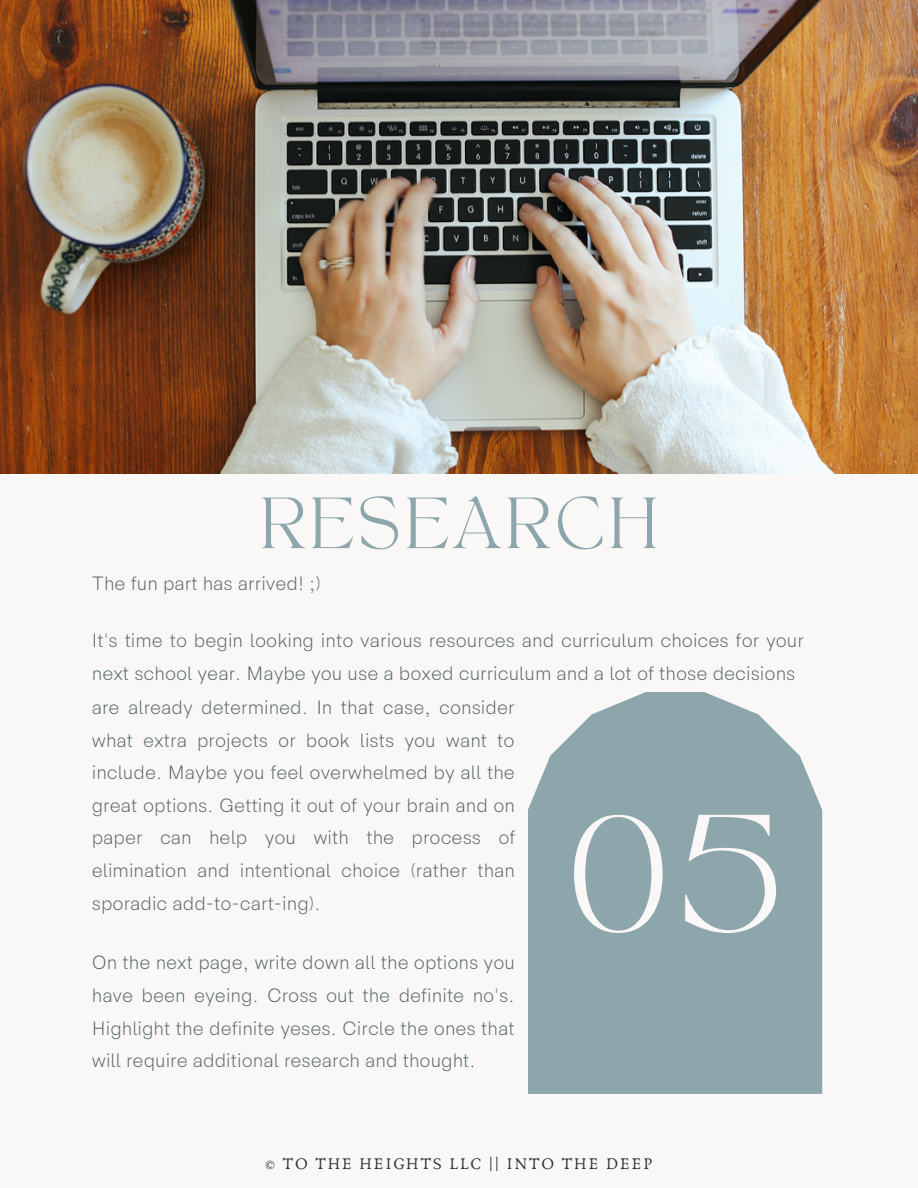
<style>
.page{position:relative;width:918px;height:1188px;background:#faf8f6}
.page>*{position:absolute;margin:0;border:0;box-sizing:border-box;transform-origin:0 0}
.t1{font:112.5px "TANAEGEAN";color:#faf8f6}
.t2{font:50.55px "TANAEGEAN";letter-spacing:.085em;color:#8da6ac}
.t3{font:300 19.5px/32.7px "HK Sentiments";color:#546366;text-align:justify}
.t4{font:16.95px "Anaktoria";letter-spacing:.1em;color:#303030}
</style>
<div class="page">
<img style="left:0;top:0;width:918px;height:473px">
<svg style="left:528px;top:692px;width:294px;height:402px;fill:#8da6ac"></svg>
<p class="t2" style="left:260px;top:494px;width:399px">RESEARCH</p>
<p class="t3" style="left:92px;top:568px;width:231px">The fun part has arrived! ;)</p>
<p class="t3" style="left:92px;top:625px;width:714px">It's time to begin looking into various resources and curriculum choices for your next school year. Maybe you use a boxed curriculum and a lot of those decisions</p>
<p class="t3" style="left:92px;top:692px;width:425px">are already determined. In that case, consider what extra projects or book lists you want to include. Maybe you feel overwhelmed by all the great options. Getting it out of your brain and on paper can help you with the process of elimination and intentional choice (rather than sporadic add-to-cart-ing).</p>
<p class="t3" style="left:92px;top:947px;width:425px">On the next page, write down all the options you have been eyeing. Cross out the definite no's.<br>Highlight the definite yeses. Circle the ones that will require additional research and thought.</p>
<p class="t1" style="left:567px;top:810px;width:217px">05</p>
<p class="t4" style="left:265px;top:1153px;width:389px">© TO THE HEIGHTS LLC || INTO THE DEEP</p>
</div>
